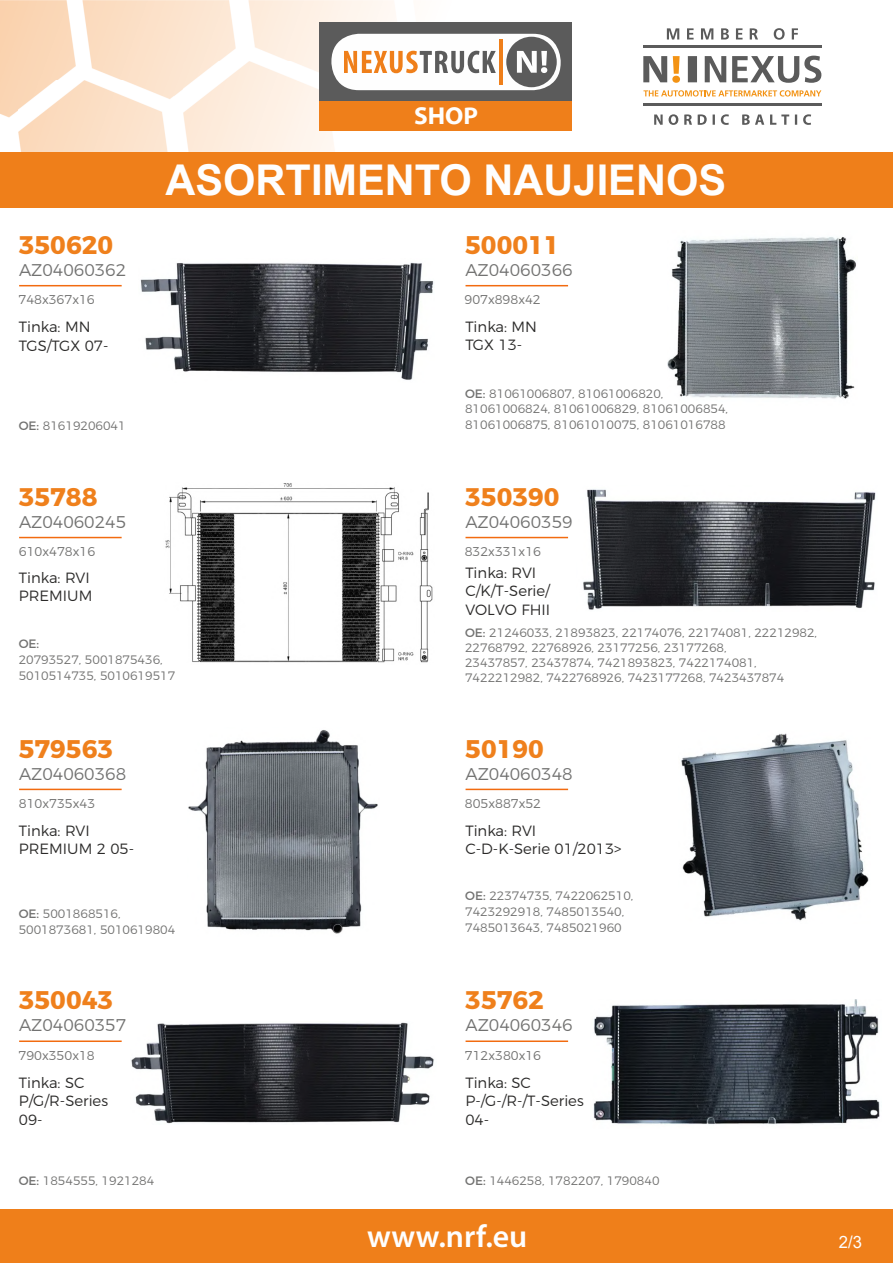
<style>
.page{position:relative;width:893px;height:1263px;background:#fff}
.page>*{position:absolute;margin:0;border:0;box-sizing:border-box;transform-origin:0 0}
.t1{font:700 42.45px "Arial";color:#fefefe}
.t2{font:600 31.8px "Myriad Pro";letter-spacing:.015em;color:#fefefe}
.t3{font:700 25.5px "Montserrat";color:#ef801c}
.t4{font:24.6px "Myriad Bd Web";color:#fefefe}
.t5{font:300 16.95px "Montserrat";color:#727271}
.t6{font:16.95px "Arial";color:#fefefe}
.t7{font:300 14.85px/18.3px "Montserrat";color:#2b2a29}
.t8{font:300 12.75px "Montserrat";color:#727271}
.t9{font:300 12.15px/15.1px "Montserrat";color:#727271}
.t10{font:12.15px "Montserrat";color:#727271}
.s1{font-weight:400}
</style>
<div class="page">
<img style="left:83px;top:0;width:153px;height:96px">
<img style="left:248px;top:0;width:147px;height:62px">
<img style="left:183px;top:62px;width:155px;height:91px">
<img style="left:0;top:0;width:76px;height:117px">
<img style="left:19px;top:81px;width:155px;height:72px">
<div style="left:319px;top:22px;width:253px;height:80px;background:#5b5b5b"></div>
<svg style="left:331px;top:33px;width:230px;height:58px"></svg>
<div style="left:319px;top:102px;width:253px;height:29px;background:#ef7f1a"></div>
<div style="left:0;top:153px;width:893px;height:55px;background:#ef7f1a"></div>
<svg style="left:667px;top:28px;width:12px;height:12px"></svg>
<svg style="left:687px;top:28px;width:7px;height:12px"></svg>
<svg style="left:701px;top:28px;width:12px;height:12px"></svg>
<svg style="left:721px;top:28px;width:8px;height:12px"></svg>
<svg style="left:736px;top:28px;width:6px;height:12px"></svg>
<svg style="left:750px;top:28px;width:8px;height:12px"></svg>
<svg style="left:774px;top:28px;width:11px;height:12px"></svg>
<svg style="left:792px;top:28px;width:6px;height:12px"></svg>
<hr style="left:643px;top:46px;width:178px;height:2px;background:#5b5b5b">
<hr style="left:643px;top:104px;width:178px;height:2px;background:#5b5b5b">
<svg style="left:654px;top:114px;width:157px;height:11px"></svg>
<svg style="left:643px;top:56px;width:37px;height:27px"></svg>
<svg style="left:705px;top:56px;width:21px;height:26px"></svg>
<svg style="left:732px;top:56px;width:89px;height:27px"></svg>
<div style="left:688px;top:56px;width:9px;height:26px;background:#5b5b5b"></div>
<svg style="left:643px;top:90px;width:178px;height:7px"></svg>
<div style="left:0;top:1209px;width:893px;height:54px;background:#ef7f1a"></div>
<img style="left:165px;top:483px;width:268px;height:180px">
<hr style="left:19px;top:537px;width:103px;height:1px;background:#f26b10">
<hr style="left:465px;top:537px;width:103px;height:1px;background:#f26b10">
<img style="left:583px;top:489px;width:293px;height:121px">
<hr style="left:466px;top:1040px;width:102px;height:2px;background:#f26b10">
<img style="left:593px;top:999px;width:287px;height:126px">
<hr style="left:19px;top:789px;width:103px;height:1px;background:#f26b10">
<img style="left:188px;top:730px;width:190px;height:204px">
<hr style="left:19px;top:1040px;width:103px;height:2px;background:#f26b10">
<img style="left:131px;top:1022px;width:303px;height:102px">
<hr style="left:19px;top:285px;width:103px;height:1px;background:#f26b10">
<img style="left:140px;top:262px;width:294px;height:118px">
<hr style="left:465px;top:285px;width:103px;height:1px;background:#f26b10">
<img style="left:667px;top:237px;width:189px;height:162px">
<hr style="left:466px;top:789px;width:102px;height:1px;background:#f26b10">
<img style="left:681px;top:733px;width:188px;height:188px">
<h3 class="t4" style="left:414px;top:107px;width:65px">SHOP</h3>
<h1 class="t1" style="left:165px;top:164px;width:562px">ASORTIMENTO NAUJIENOS</h1>
<h3 class="t3" style="left:19px;top:229px;width:96px">350620</h3>
<h3 class="t5" style="left:19px;top:259px;width:109px">AZ04060362</h3>
<h3 class="t3" style="left:465px;top:229px;width:96px">500011</h3>
<h3 class="t5" style="left:465px;top:259px;width:109px">AZ04060366</h3>
<p class="t8" style="left:18px;top:292px;width:78px">748x367x16</p>
<p class="t8" style="left:464px;top:292px;width:78px">907x898x42</p>
<p class="t7" style="left:19px;top:318px;width:91px">Tinka: MN<br>TGS/TGX 07-</p>
<p class="t7" style="left:465px;top:318px;width:73px">Tinka: MN<br>TGX 13-</p>
<p class="t9" style="left:19px;top:418px;width:108px"><span class="s1">OE:</span> 81619206041</p>
<p class="t9" style="left:465px;top:386px;width:264px"><span class="s1">OE:</span> 81061006807, 81061006820,<br>81061006824, 81061006829, 81061006854,<br>81061006875, 81061010075, 81061016788</p>
<h3 class="t3" style="left:19px;top:481px;width:80px">35788</h3>
<h3 class="t5" style="left:19px;top:511px;width:109px">AZ04060245</h3>
<p class="t8" style="left:19px;top:544px;width:78px">610x478x16</p>
<p class="t7" style="left:19px;top:568px;width:75px">Tinka: RVI<br>PREMIUM</p>
<p class="t10" style="left:19px;top:636px;width:22px">OE:</p>
<p class="t9" style="left:19px;top:652px;width:158px;line-height:16px">20793527, 5001875436,<br>5010514735, 5010619517</p>
<h3 class="t3" style="left:465px;top:481px;width:96px">350390</h3>
<h3 class="t5" style="left:465px;top:511px;width:109px">AZ04060359</h3>
<p class="t7" style="left:465px;top:563px;width:86px">Tinka: RVI<br>C/K/T-Serie/<br>VOLVO FHII</p>
<p class="t9" style="left:465px;top:625px;width:353px"><span class="s1">OE:</span> 21246033, 21893823, 22174076, 22174081, 22212982, 22768792, 22768926, 23177256, 23177268,<br>23437857, 23437874, 7421893823, 7422174081, 7422212982, 7422768926, 7423177268, 7423437874</p>
<p class="t8" style="left:465px;top:544px;width:78px">832x331x16</p>
<h3 class="t3" style="left:19px;top:733px;width:96px">579563</h3>
<h3 class="t5" style="left:19px;top:763px;width:109px">AZ04060368</h3>
<h3 class="t3" style="left:465px;top:733px;width:80px">50190</h3>
<h3 class="t5" style="left:465px;top:763px;width:109px">AZ04060348</h3>
<p class="t8" style="left:19px;top:796px;width:78px">810x735x43</p>
<p class="t8" style="left:465px;top:796px;width:78px">805x887x52</p>
<p class="t7" style="left:19px;top:821px;width:117px">Tinka: RVI<br>PREMIUM 2 05-</p>
<p class="t7" style="left:465px;top:821px;width:158px">Tinka: RVI<br>C-D-K-Serie 01/2013&gt;</p>
<p class="t9" style="left:19px;top:906px;width:158px;line-height:16px"><span class="s1">OE:</span> 5001868516,<br>5001873681, 5010619804</p>
<p class="t9" style="left:465px;top:888px;width:170px;line-height:16px"><span class="s1">OE:</span> 22374735, 7422062510,<br>7423292918, 7485013540,<br>7485013643, 7485021960</p>
<h3 class="t3" style="left:19px;top:985px;width:96px">350043</h3>
<h3 class="t5" style="left:19px;top:1015px;width:109px">AZ04060357</h3>
<h3 class="t3" style="left:465px;top:985px;width:80px">35762</h3>
<h3 class="t5" style="left:465px;top:1015px;width:109px">AZ04060346</h3>
<p class="t8" style="left:19px;top:1047px;width:78px">790x350x18</p>
<p class="t8" style="left:465px;top:1047px;width:78px">712x380x16</p>
<p class="t7" style="left:19px;top:1073px;width:91px">Tinka: SC<br>P/G/R-Series<br>09-</p>
<p class="t7" style="left:465px;top:1073px;width:120px">Tinka: SC<br>P-/G-/R-/T-Series<br>04-</p>
<p class="t9" style="left:19px;top:1173px;width:137px"><span class="s1">OE:</span> 1854555, 1921284</p>
<p class="t9" style="left:465px;top:1173px;width:196px"><span class="s1">OE:</span> 1446258, 1782207, 1790840</p>
<h2 class="t2" style="left:367px;top:1223px;width:162px">www.nrf.eu</h2>
<h3 class="t6" style="left:839px;top:1235px;width:25px">2/3</h3>
</div>
